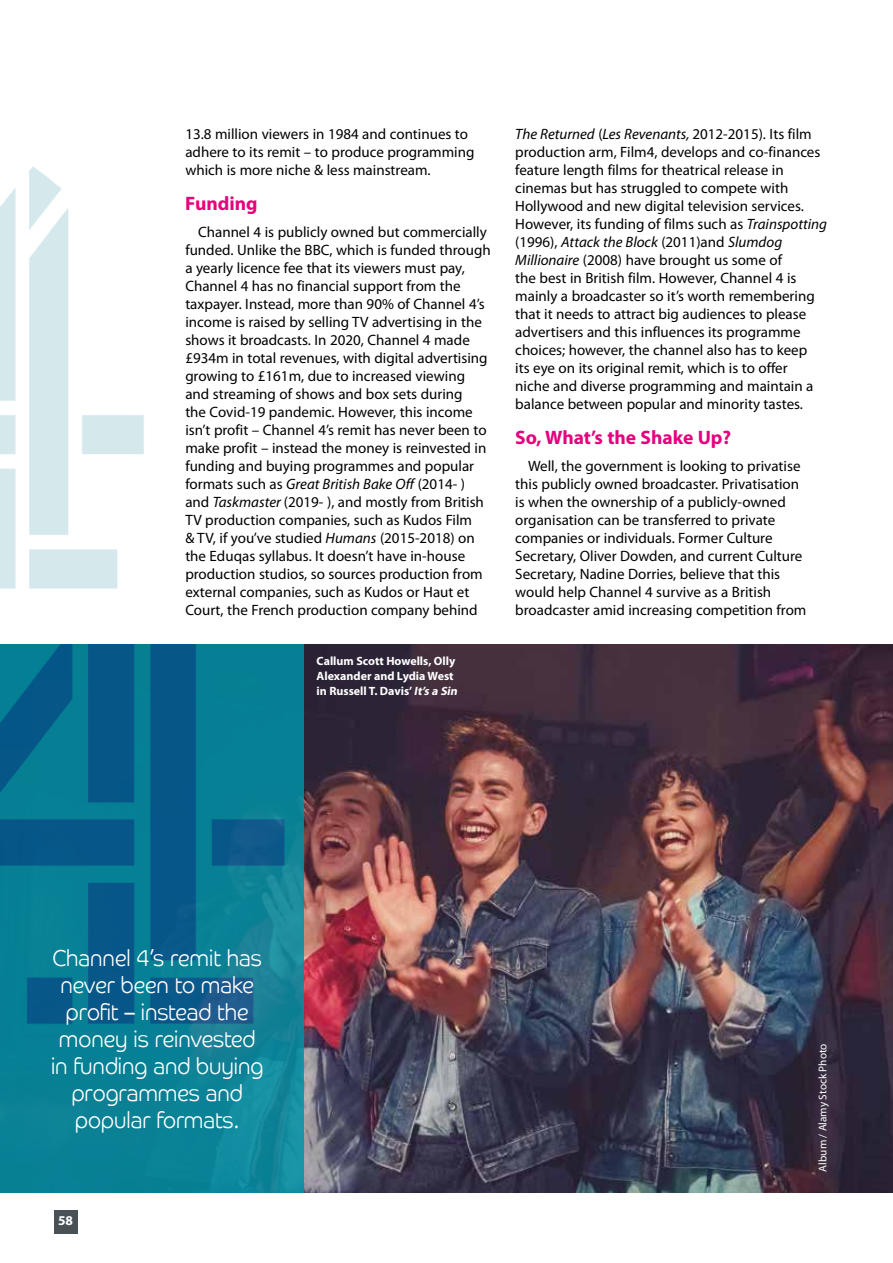
<style>
.page{position:relative;width:893px;height:1263px;background:#fff}
.page>*{position:absolute;margin:0;border:0;box-sizing:border-box;transform-origin:0 0}
.t1{font:300 23.1px/27px "Co Headline";color:#fff;text-align:center;scale:.91 1}
.t2{font:700 19.5px "Myriad Pro";color:#e6007d}
.t3{font:15px/18px "Myriad Pro";color:#000}
.t4{font:700 13.5px "Myriad Pro";color:#fff}
.t5{font:700 12px/15px "Myriad Pro";color:#fff}
.t6{font:11.25px "Myriad Pro";color:#fff}
.s1{font-style:italic}
</style>
<div class="page">
<img style="left:304px;top:644px;width:589px;height:549px">
<div style="left:0;top:644px;width:304px;height:549px;background:linear-gradient(to right,#067d92,#12889d)"></div>
<img style="left:0;top:644px;width:304px;height:391px">
<img style="left:0;top:167px;width:144px;height:422px">
<div style="left:54px;top:1210px;width:23px;height:23px;background:#485156"></div>
<p class="t3" style="left:185px;top:125px;width:291px">13.8 million viewers in 1984 and continues to adhere to its remit – to produce programming which is more niche &amp; less mainstream.</p>
<h2 class="t2" style="left:185px;top:191px;width:74px">Funding</h2>
<p class="t3" style="left:185px;top:222px;width:307px;text-indent:13px">Channel 4 is publicly owned but commercially funded. Unlike the BBC, which is funded through a yearly licence fee that its viewers must pay, Channel 4 has no financial support from the taxpayer. Instead, more than 90% of Channel 4’s income is raised by selling TV advertising in the shows it broadcasts. In 2020, Channel 4 made £934m in total revenues, with digital advertising growing to £161m, due to increased viewing and streaming of shows and box sets during<br>the Covid-19 pandemic. However, this income isn’t profit – Channel 4’s remit has never been to make profit – instead the money is reinvested in funding and buying programmes and popular formats such as <span class="s1">Great British Bake Off</span> (2014- ) and <span class="s1">Taskmaster</span> (2019- ), and mostly from British TV production companies, such as Kudos Film<br>&amp; TV, if you’ve studied <span class="s1">Humans</span> (2015-2018) on the Eduqas syllabus. It doesn’t have in-house production studios, so sources production from external companies, such as Kudos or Haut et Court, the French production company behind</p>
<p class="t5" style="left:317px;top:653px;width:145px">Callum Scott Howells, Olly<br>Alexander and Lydia West in Russell T. Davis’ <span class="s1">It’s a Sin</span></p>
<p class="t3" style="left:515px;top:125px;width:313px"><span class="s1">The Returned</span> (<span class="s1">Les Revenants,</span> 2012-2015). Its film production arm, Film4, develops and co-finances feature length films for theatrical release in cinemas but has struggled to compete with Hollywood and new digital television services.<br>However, its funding of films such as <span class="s1">Trainspotting </span>(1996), <span class="s1">Attack the Block</span> (2011)and <span class="s1">Slumdog Millionaire</span> (2008) have brought us some of<br>the best in British film. However, Channel 4 is mainly a broadcaster so it’s worth remembering that it needs to attract big audiences to please advertisers and this influences its programme choices; however, the channel also has to keep<br>its eye on its original remit, which is to offer<br>niche and diverse programming and maintain a balance between popular and minority tastes.</p>
<h2 class="t2" style="left:515px;top:425px;width:218px">So, What’s the Shake Up?</h2>
<p class="t3" style="left:515px;top:456px;width:293px;text-indent:13px">Well, the government is looking to privatise this publicly owned broadcaster. Privatisation is when the ownership of a publicly-owned organisation can be transferred to private companies or individuals. Former Culture Secretary, Oliver Dowden, and current Culture Secretary, Nadine Dorries, believe that this would help Channel 4 survive as a British broadcaster amid increasing competition from</p>
<h1 class="t1" style="left:51px;top:945px;width:235px">Channel 4’s remit has never been to make profit – instead the money is reinvested in funding and buying programmes and popular formats.</h1>
<p class="t4" style="left:58px;top:1212px;width:16px">58</p>
<p class="t6" style="left:816px;top:1171px;width:130px;rotate:-90deg">Album / Alamy Stock Photo</p>
</div>
